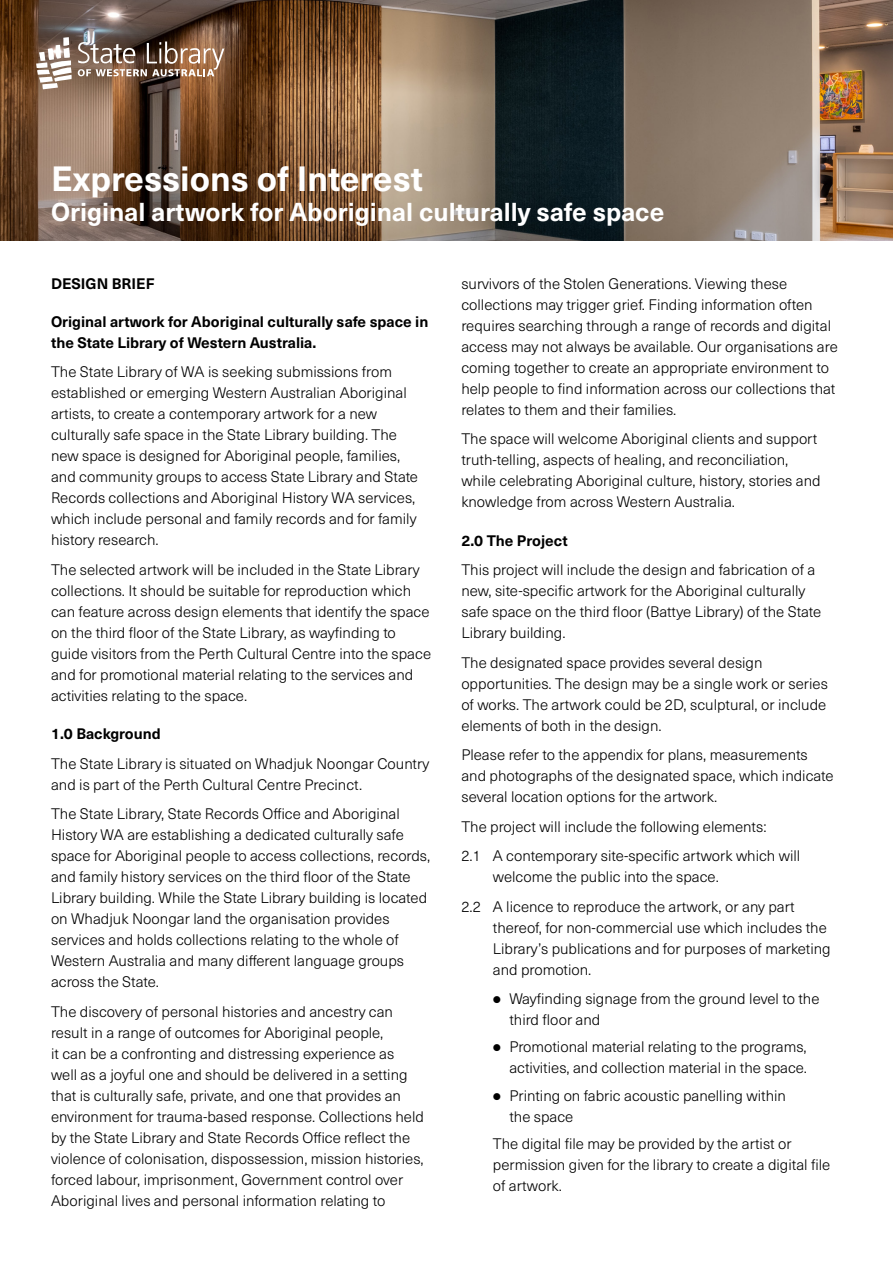
<style>
.page{position:relative;width:893px;height:1263px;background:#fff}
.page>*{position:absolute;margin:0;border:0;box-sizing:border-box;transform-origin:0 0}
.t1{font:700 34.5px "Neue Haas Unica W1 G";color:#fff}
.t2{font:700 25.5px "Neue Haas Unica W1 G";color:#fff}
.t3{font:300 15px/21px "Neue Haas Unica W1 G";color:#000}
.t4{font:700 15px/21px "Neue Haas Unica W1 G";color:#000}
</style>
<div class="page">
<img style="left:0;top:0;width:893px;height:240px">
<svg style="left:36px;top:37px;width:36px;height:52px"></svg>
<svg style="left:78px;top:41px;width:146px;height:35px;background:#917766"></svg>
<h1 class="t1" style="left:51px;top:152px;width:374px">Expressions of Interest</h1>
<h2 class="t2" style="left:51px;top:193px;width:615px">Original artwork for Aboriginal culturally safe space</h2>
<p class="t4" style="left:51px;top:272px;width:105px">DESIGN BRIEF</p>
<p class="t4" style="left:51px;top:310px;width:379px">Original artwork for Aboriginal culturally safe space in the State Library of Western Australia.</p>
<p class="t3" style="left:51px;top:361px;width:368px">The State Library of WA is seeking submissions from established or emerging Western Australian Aboriginal artists, to create a contemporary artwork for a new culturally safe space in the State Library building. The new space is designed for Aboriginal people, families, and community groups to access State Library and State Records collections and Aboriginal History WA services, which include personal and family records and for family history research.</p>
<p class="t3" style="left:51px;top:558px;width:382px">The selected artwork will be included in the State Library collections. It should be suitable for reproduction which can feature across design elements that identify the space on the third floor of the State Library, as wayfinding to guide visitors from the Perth Cultural Centre into the space and for promotional material relating to the services and activities relating to the space.</p>
<p class="t4" style="left:51px;top:722px;width:111px">1.0 Background</p>
<p class="t3" style="left:51px;top:752px;width:380px">The State Library is situated on Whadjuk Noongar Country and is part of the Perth Cultural Centre Precinct.</p>
<p class="t3" style="left:51px;top:802px;width:381px">The State Library, State Records Office and Aboriginal History WA are establishing a dedicated culturally safe space for Aboriginal people to access collections, records, and family history services on the third floor of the State Library building. While the State Library building is located on Whadjuk Noongar land the organisation provides services and holds collections relating to the whole of Western Australia and many different language groups across the State.</p>
<p class="t3" style="left:51px;top:1000px;width:374px">The discovery of personal histories and ancestry can result in a range of outcomes for Aboriginal people,<br>it can be a confronting and distressing experience as well as a joyful one and should be delivered in a setting that is culturally safe, private, and one that provides an environment for trauma-based response. Collections held by the State Library and State Records Office reflect the violence of colonisation, dispossession, mission histories, forced labour, imprisonment, Government control over Aboriginal lives and personal information relating to</p>
<p class="t3" style="left:461px;top:272px;width:378px">survivors of the Stolen Generations. Viewing these collections may trigger grief. Finding information often requires searching through a range of records and digital access may not always be available. Our organisations are coming together to create an appropriate environment to help people to find information across our collections that relates to them and their families.</p>
<p class="t3" style="left:461px;top:428px;width:361px">The space will welcome Aboriginal clients and support truth-telling, aspects of healing, and reconciliation, while celebrating Aboriginal culture, history, stories and knowledge from across Western Australia.</p>
<p class="t4" style="left:461px;top:529px;width:108px">2.0 The Project</p>
<p class="t3" style="left:461px;top:558px;width:361px">This project will include the design and fabrication of a new, site-specific artwork for the Aboriginal culturally safe space on the third floor (Battye Library) of the State Library building.</p>
<p class="t3" style="left:461px;top:651px;width:368px">The designated space provides several design opportunities. The design may be a single work or series of works. The artwork could be 2D, sculptural, or include elements of both in the design.</p>
<p class="t3" style="left:461px;top:743px;width:374px">Please refer to the appendix for plans, measurements and photographs of the designated space, which indicate several location options for the artwork.</p>
<p class="t3" style="left:461px;top:811px;width:340px;line-height:29.5px">The project will include the following elements:<br>2.1 A contemporary site-specific artwork which will</p>
<p class="t3" style="left:461px;top:861px;width:335px;line-height:29.5px;text-indent:32px">welcome the public into the space.<br>2.2 A licence to reproduce the artwork, or any part</p>
<p class="t3" style="left:493px;top:916px;width:339px">thereof, for non-commercial use which includes the<br>Library’s publications and for purposes of marketing and promotion.</p>
<p class="t3" style="left:509px;top:987px;width:312px">Wayfinding signage from the ground level to the third floor and</p>
<p class="t3" style="left:509px;top:1036px;width:299px">Promotional material relating to the programs, activities, and collection material in the space.</p>
<p class="t3" style="left:509px;top:1084px;width:278px">Printing on fabric acoustic panelling within the space</p>
<p class="t3" style="left:493px;top:1133px;width:339px">The digital file may be provided by the artist or permission given for the library to create a digital file of artwork.</p>
</div>
